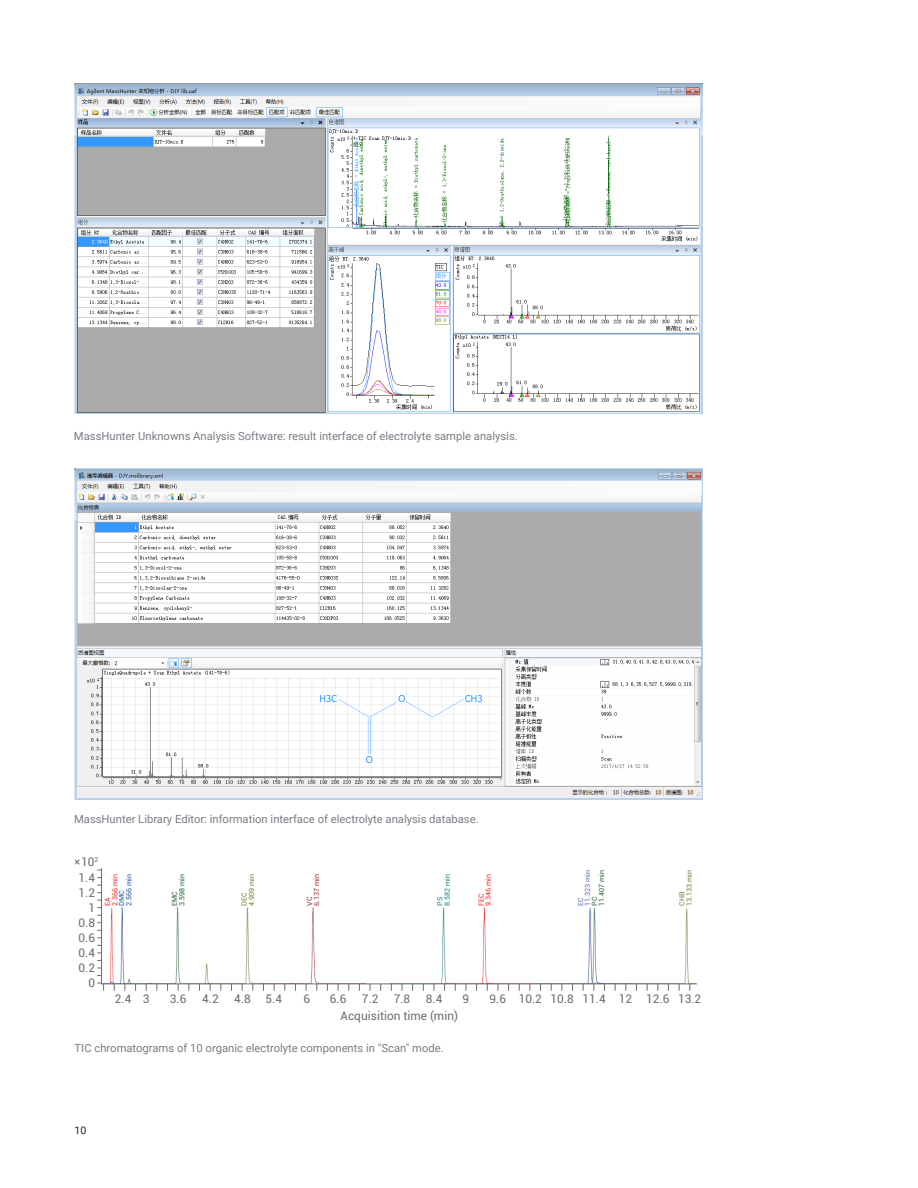
<style>
.page{position:relative;width:918px;height:1188px;background:#fff}
.page>*{position:absolute;margin:0;border:0;box-sizing:border-box;transform-origin:0 0}
.t1{font:11.85px/15px "Roboto";color:#6c6d70;text-align:center}
.BROCHURE_caption_gra{font:11.25px "Roboto";color:#787d83}
.t2{font:10.5px "Roboto";color:#231f20}
.t3{font:7.2px/7.2px "Roboto";color:#7d7d3b}
.t4{font:7.2px/7.2px "Roboto";color:#ee2928}
.t5{font:7.2px/7.2px "Roboto";color:#2355a5}
.t6{font:7.2px/7.2px "Roboto";color:#2a6338}
.t7{font:7.2px/7.2px "Roboto";color:#6271b6}
.t8{font:7.2px/7.2px "Roboto";color:#2c6338}
.t9{font:7.2px/7.2px "Roboto";color:#9a3130}
.t10{font:7.2px/7.2px "Roboto";color:#258080}
</style>
<div class="page">
<img style="left:74px;top:84px;width:628px;height:330px">
<img style="left:74px;top:469px;width:628px;height:331px">
<img style="left:109px;top:906px;width:580px;height:77px">
<hr style="left:101px;top:868px;width:1px;height:116px;background:#6c6d70">
<hr style="left:101px;top:983px;width:596px;height:1px;background:#6c6d70">
<svg style="left:97px;top:983px;width:7px;height:8px"></svg>
<p class="BROCHURE_caption_gra" style="left:74px;top:428px;width:445px">MassHunter Unknowns Analysis Software: result interface of electrolyte sample analysis.</p>
<p class="BROCHURE_caption_gra" style="left:74px;top:812px;width:406px">MassHunter Library Editor: information interface of electrolyte analysis database.</p>
<p class="t1" style="left:75px;top:853px;width:25px;line-height:16.4px">×10<sup>2<br></sup>1.4</p>
<p class="t1" style="left:79px;top:885px;width:18px;text-align:right">1.2<br>1<br>0.8<br>0.6<br>0.4<br>0.2<br>0</p>
<p class="t4" style="left:104px;top:906px;width:33px;rotate:-90deg">EA<br>2.366 min</p>
<p class="t5" style="left:118px;top:906px;width:33px;rotate:-90deg">DMC<br>2.566 min</p>
<p class="t6" style="left:171px;top:906px;width:33px;rotate:-90deg">EMC<br>3.598 min</p>
<p class="t3" style="left:241px;top:906px;width:33px;rotate:-90deg">DEC<br>4.909 min</p>
<p class="t9" style="left:306px;top:906px;width:33px;rotate:-90deg">VC<br>6.137 min</p>
<p class="t10" style="left:436px;top:906px;width:33px;rotate:-90deg">PS<br>8.582 min</p>
<p class="t4" style="left:477px;top:906px;width:33px;rotate:-90deg">FEC<br>9.346 min</p>
<p class="t7" style="left:577px;top:906px;width:37px;rotate:-90deg">EC<br>11.323 min</p>
<p class="t8" style="left:591px;top:906px;width:37px;rotate:-90deg">PC<br>11.407 min</p>
<p class="t3" style="left:678px;top:906px;width:37px;rotate:-90deg">CHB<br>13.133 min</p>
<p class="t1" style="left:115px;top:991px;width:36px">2.4 3</p>
<p class="t1" style="left:170px;top:991px;width:18px">3.6</p>
<p class="t1" style="left:202px;top:991px;width:18px">4.2</p>
<p class="t1" style="left:234px;top:991px;width:49px">4.8 5.4</p>
<p class="t1" style="left:303px;top:991px;width:8px">6</p>
<p class="t1" style="left:330px;top:991px;width:18px">6.6</p>
<p class="t1" style="left:362px;top:991px;width:18px">7.2</p>
<p class="t1" style="left:394px;top:991px;width:18px">7.8</p>
<p class="t1" style="left:426px;top:991px;width:18px">8.4</p>
<p class="t1" style="left:462px;top:991px;width:8px">9</p>
<p class="t1" style="left:490px;top:991px;width:213px">9.6 10.2 10.8 11.4 12 12.6 13.2</p>
<p class="t1" style="left:341px;top:1007px;width:119px">Acquisition time (min)</p>
<p class="BROCHURE_caption_gra" style="left:75px;top:1040px;width:371px">TIC chromatograms of 10 organic electrolyte components in "Scan" mode.</p>
<p class="t2" style="left:75px;top:1123px;width:13px">10</p>
</div>
